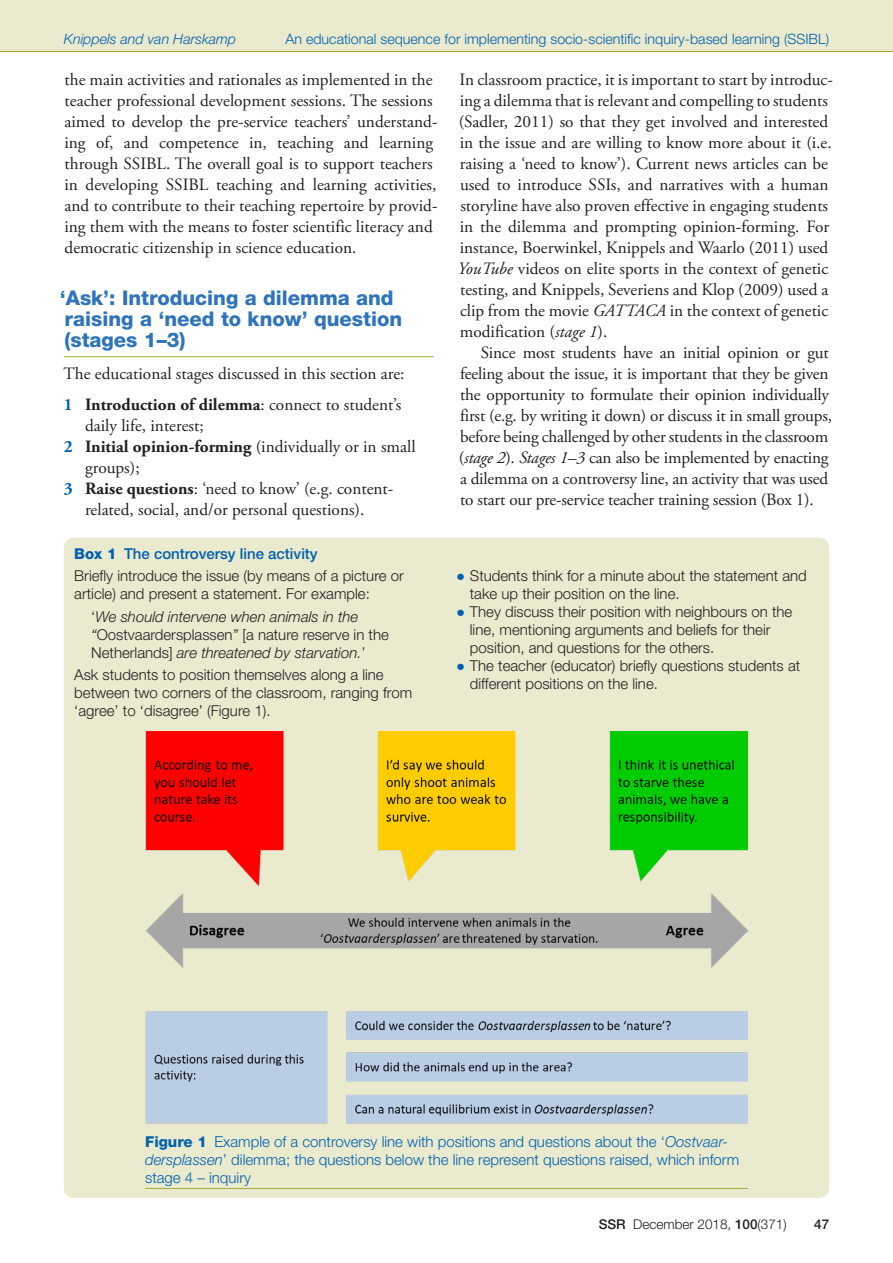
<style>
.page{position:relative;width:893px;height:1263px;background:#fff}
.page>*{position:absolute;margin:0;border:0;box-sizing:border-box;transform-origin:0 0}
.CH_A_head{font:800 20.25px/21px "Helvetica Neue LT Std";color:#2f74ba}
.CH_body_tx{font:17.25px/21px "Adobe Garamond Pro";color:#231f20}
.CH_body_tx_first{font:17.25px/21px "Adobe Garamond Pro";color:#231f20}
.CH_numbered_list_las{font:17.25px/21px "Adobe Garamond Pro";color:#231f20;text-align:center}
.CH_numbered_list_fir{font:17.25px/21px "Adobe Garamond Pro";color:#231f20}
.CH_numbered_list{font:17.25px/21px "Adobe Garamond Pro";color:#231f20}
.CH_table_bulleted_li{font:300 15px/18px "Helvetica Neue LT Std";color:#231f20}
.CH_box_text{font:300 15px/18px "Helvetica Neue LT Std";color:#231f20}
.CH_figure_caption{font:300 15px/18px "Helvetica Neue LT Std";color:#0160ae}
.CH_box_text-2{font:italic 300 15px/18px "Helvetica Neue LT Std";color:#231f20}
.CH_box_head{font:500 15px "Helvetica Neue LT Std";color:#0160ae}
.CH_running_head_rect{font:300 14.25px "Helvetica Neue LT Std";color:#0160ae}
.CH_running_head_rect-2{font:italic 300 14.25px "Helvetica Neue LT Std";color:#0160ae}
.t1{font:300 13.5px "Helvetica Neue LT Std";color:#231f20}
.t2{font:500 13.5px "Helvetica Neue LT Std";color:#231f20}
.s1{font-weight:700;color:#0160ae}
.s2{font-weight:700}
.s3{font-style:italic}
.s4{font-weight:800}
.s5{font-style:normal}
.s6{color:#0160ae}
.s7{font-weight:500}
</style>
<div class="page">
<div style="left:0;top:0;width:893px;height:51px;background:#eaeacf"></div>
<hr style="left:0;top:51px;width:893px;height:1px;background:#a9ab38">
<hr style="left:64px;top:356px;width:370px;height:1px;background:#a9ab38">
<div style="left:64px;top:538px;width:765px;height:660px;background:#eaeacf;border-radius:11px"></div>
<img style="left:145px;top:731px;width:603px;height:393px">
<hr style="left:145px;top:1188px;width:603px;height:1px;background:#a9ab38">
<p class="CH_running_head_rect-2" style="left:64px;top:31px;width:174px">Knippels and van Harskamp</p>
<p class="CH_running_head_rect" style="left:285px;top:30px;width:545px">An educational sequence for implementing socio-scientific inquiry-based learning (SSIBL)</p>
<p class="CH_body_tx" style="left:64px;top:69px;width:375px">the main activities and rationales as implemented in the teacher professional development sessions. The sessions aimed to develop the pre-service teachers’ understand&shy;ing of, and competence in, teaching and learning through SSIBL. The overall goal is to support teachers in developing SSIBL teaching and learning activities, and to contribute to their teaching repertoire by provid&shy;ing them with the means to foster scientific literacy and democratic citizenship in science education.</p>
<p class="CH_A_head" style="left:60px;top:288px;width:344px">‘Ask’: Introducing a dilemma and raising a ‘need to know’ question (stages 1–3)</p>
<p class="CH_body_tx_first" style="left:64px;top:363px;width:343px">The educational stages discussed in this section are:</p>
<p class="CH_numbered_list_fir" style="left:85px;top:395px;width:318px;text-indent:-21px"><span class="s1">1</span> <span class="s2">Introduction of dilemma</span>: connect to student’s daily life, interest;</p>
<p class="CH_numbered_list" style="left:85px;top:437px;width:332px;text-indent:-21px"><span class="s1">2</span> <span class="s2">Initial opinion-forming</span> (individually or in small groups);</p>
<p class="CH_numbered_list_las" style="left:64px;top:479px;width:331px"><span class="s1">3</span> <span class="s2">Raise questions</span>: ‘need to know’ (e.g. content&shy;related, social, and/or personal questions).</p>
<p class="CH_body_tx_first" style="left:458px;top:69px;width:377px">In classroom practice, it is important to start by introduc&shy;ing a dilemma that is relevant and compelling to students (Sadler, 2011) so that they get involved and interested in the issue and are willing to know more about it (i.e. raising a ‘need to know’). Current news articles can be used to introduce SSIs, and narratives with a human storyline have also proven effective in engaging students in the dilemma and prompting opinion-forming. For instance, Boerwinkel, Knippels and Waarlo (2011) used <span class="s3">YouTube</span> videos on elite sports in the context of genetic testing, and Knippels, Severiens and Klop (2009) used a clip from the movie <span class="s3">GATTACA</span> in the context of genetic modification (<span class="s3">stage 1</span>).</p>
<p class="CH_body_tx" style="left:459px;top:342px;width:375px;text-indent:22px">Since most students have an initial opinion or gut feeling about the issue, it is important that they be given the opportunity to formulate their opinion individually first (e.g. by writing it down) or discuss it in small groups, before being challenged by other students in the classroom (<span class="s3">stage 2</span>). <span class="s3">Stages 1–3</span> can also be implemented by enacting a dilemma on a controversy line, an activity that was used to start our pre-service teacher training session (Box 1).</p>
<p class="CH_box_head" style="left:74px;top:544px;width:245px"><span class="s4">Box 1</span> The controversy line activity</p>
<p class="CH_box_text" style="left:74px;top:567px;width:331px">Briefly introduce the issue (by means of a picture or article) and present a statement. For example:</p>
<p class="CH_box_text-2" style="left:91px;top:607px;width:299px"><span class="s5">‘</span>We should intervene when animals in the “<span class="s5">Oostvaardersplassen</span>” <span class="s5">[a nature reserve in the<br>Netherlands]</span> are threatened by starvation.<span class="s5">’</span></p>
<p class="CH_box_text" style="left:74px;top:666px;width:339px">Ask students to position themselves along a line between two corners of the classroom, ranging from ‘agree’ to ‘disagree’ (Figure 1).</p>
<p class="CH_table_bulleted_li" style="left:470px;top:567px;width:338px;text-indent:-13px"><span class="s6">●</span> Students think for a minute about the statement and take up their position on the line.</p>
<p class="CH_table_bulleted_li" style="left:470px;top:603px;width:324px;text-indent:-13px"><span class="s6">●</span> They discuss their position with neighbours on the line, mentioning arguments and beliefs for their position, and questions for the others.</p>
<p class="CH_table_bulleted_li" style="left:470px;top:657px;width:332px;text-indent:-13px"><span class="s6">●</span> The teacher (educator) briefly questions students at different positions on the line.</p>
<p class="CH_figure_caption" style="left:145px;top:1132px;width:595px"><span class="s4">Figure 1</span> Example of a controversy line with positions and questions about the ‘<span class="s3">Oostvaar&shy;dersplassen</span>’ dilemma; the questions below the line represent questions raised, which inform stage 4 – inquiry</p>
<p class="t1" style="left:599px;top:1216px;width:189px"><span class="s7">SSR</span> December 2018, <span class="s7">100</span>(371)</p>
<p class="t2" style="left:814px;top:1216px;width:17px">47</p>
</div>
